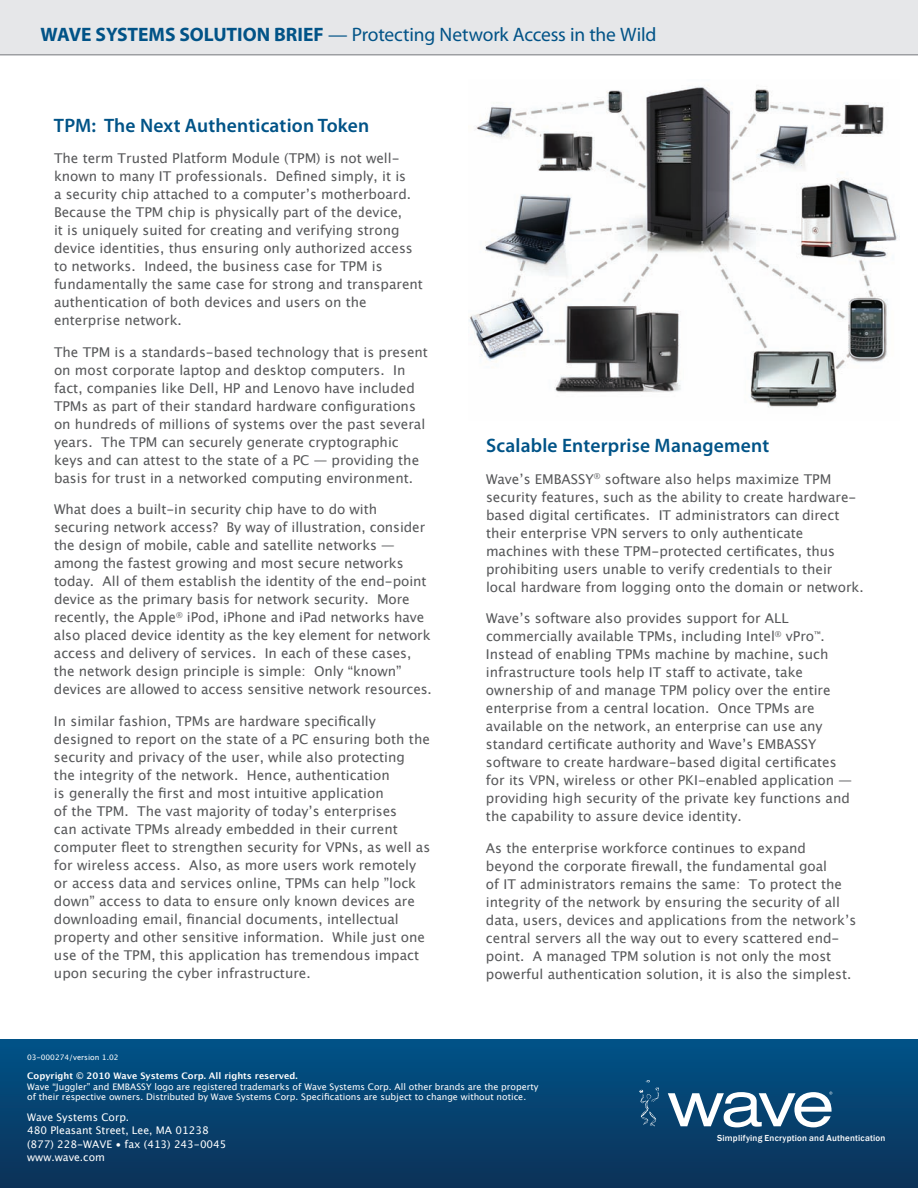
<style>
.page{position:relative;width:918px;height:1188px;background:#fff}
.page>*{position:absolute;margin:0;border:0;box-sizing:border-box;transform-origin:0 0}
.Paragraph_Style_1{font:600 19.5px "Myriad Pro";letter-spacing:.01em;color:#015387}
.t1{font:19.5px "Myriad Pro";letter-spacing:-.01em;color:#015387}
.Paragraph_Style_1-2{font:13.5px/18px "Lucida Grande";color:#57585a}
.t2{font:10.5px/13.5px "Lucida Grande";color:#fff}
.t3{font:9px/10.8px "Lucida Grande";color:#fff}
.t4{font:500 9px "Franklin Gothic";letter-spacing:.02em;color:#fff}
.t5{font:7.5px "Lucida Grande";color:#fff}
.s1{font-weight:700}
</style>
<div class="page">
<div style="left:0;top:0;width:918px;height:55px;background:#e6e7e9"></div>
<hr style="left:0;top:54px;width:918px;height:2px;background:#9d9fa2">
<div style="left:0;top:1040px;width:918px;height:148px;background:linear-gradient(to bottom,#005388,#0c3157)"></div>
<svg style="left:668px;top:1092px;width:164px;height:35px"></svg>
<svg style="left:639px;top:1080px;width:21px;height:46px"></svg>
<img style="left:469px;top:85px;width:431px;height:323px">
<p class="t1" style="left:40px;top:23px;width:617px"><span class="s1">WAVE SYSTEMS SOLUTION BRIEF</span> — Protecting Network Access in the Wild</p>
<p class="Paragraph_Style_1" style="left:54px;top:113px;width:317px">TPM: The Next Authentication Token</p>
<p class="Paragraph_Style_1-2" style="left:54px;top:149px;width:370px">The term Trusted Platform Module (TPM) is not well&shy;known to many IT professionals. Defined simply, it is<br>a security chip attached to a computer’s motherboard.<br>Because the TPM chip is physically part of the device,<br>it is uniquely suited for creating and verifying strong device identities, thus ensuring only authorized access to networks. Indeed, the business case for TPM is fundamentally the same case for strong and transparent authentication of both devices and users on the enterprise network.</p>
<p class="Paragraph_Style_1-2" style="left:54px;top:343px;width:375px">The TPM is a standards-based technology that is present on most corporate laptop and desktop computers. In fact, companies like Dell, HP and Lenovo have included TPMs as part of their standard hardware configurations on hundreds of millions of systems over the past several years. The TPM can securely generate cryptographic keys and can attest to the state of a PC — providing the basis for trust in a networked computing environment.</p>
<p class="Paragraph_Style_1-2" style="left:54px;top:500px;width:379px">What does a built-in security chip have to do with securing network access? By way of illustration, consider the design of mobile, cable and satellite networks — among the fastest growing and most secure networks today. All of them establish the identity of the end-point device as the primary basis for network security. More recently, the Apple<sup>®</sup> iPod, iPhone and iPad networks have also placed device identity as the key element for network access and delivery of services. In each of these cases, the network design principle is simple: Only “known” devices are allowed to access sensitive network resources.</p>
<p class="Paragraph_Style_1-2" style="left:54px;top:712px;width:378px">In similar fashion, TPMs are hardware specifically designed to report on the state of a PC ensuring both the security and privacy of the user, while also protecting<br>the integrity of the network. Hence, authentication<br>is generally the first and most intuitive application<br>of the TPM. The vast majority of today’s enterprises<br>can activate TPMs already embedded in their current computer fleet to strengthen security for VPNs, as well as for wireless access. Also, as more users work remotely or access data and services online, TPMs can help ”lock down” access to data to ensure only known devices are downloading email, financial documents, intellectual property and other sensitive information. While just one use of the TPM, this application has tremendous impact upon securing the cyber infrastructure.</p>
<p class="t5" style="left:27px;top:1053px;width:93px">03-000274/version 1.02</p>
<p class="Paragraph_Style_1" style="left:486px;top:433px;width:285px">Scalable Enterprise Management</p>
<p class="Paragraph_Style_1-2" style="left:486px;top:470px;width:379px">Wave’s EMBASSY<sup>®</sup> software also helps maximize TPM security features, such as the ability to create hardware&shy;based digital certificates. IT administrators can direct their enterprise VPN servers to only authenticate machines with these TPM-protected certificates, thus prohibiting users unable to verify credentials to their local hardware from logging onto the domain or network.</p>
<p class="Paragraph_Style_1-2" style="left:486px;top:609px;width:367px">Wave’s software also provides support for ALL commercially available TPMs, including Intel<sup>®</sup> vPro<sup>™</sup>.<br>Instead of enabling TPMs machine by machine, such infrastructure tools help IT staff to activate, take ownership of and manage TPM policy over the entire enterprise from a central location. Once TPMs are available on the network, an enterprise can use any standard certificate authority and Wave’s EMBASSY software to create hardware-based digital certificates for its VPN, wireless or other PKI-enabled application — providing high security of the private key functions and the capability to assure device identity.</p>
<p class="Paragraph_Style_1-2" style="left:486px;top:839px;width:372px">As the enterprise workforce continues to expand beyond the corporate firewall, the fundamental goal<br>of IT administrators remains the same: To protect the integrity of the network by ensuring the security of all data, users, devices and applications from the network’s central servers all the way out to every scattered end&shy;point. A managed TPM solution is not only the most powerful authentication solution, it is also the simplest.</p>
<p class="t3" style="left:27px;top:1070px;width:513px"><span class="s1">Copyright © 2010 Wave Systems Corp. All rights reserved.<br></span>Wave “Juggler” and EMBASSY logo are registered trademarks of Wave Systems Corp. All other brands are the property of their respective owners. Distributed by Wave Systems Corp. Specifications are subject to change without notice.</p>
<p class="t2" style="left:27px;top:1110px;width:201px">Wave Systems Corp.<br>480 Pleasant Street, Lee, MA 01238 (877) 228-WAVE • fax (413) 243-0045 www.wave.com</p>
<p class="t4" style="left:717px;top:1132px;width:170px">Simplifying Encryption and Authentication</p>
</div>
